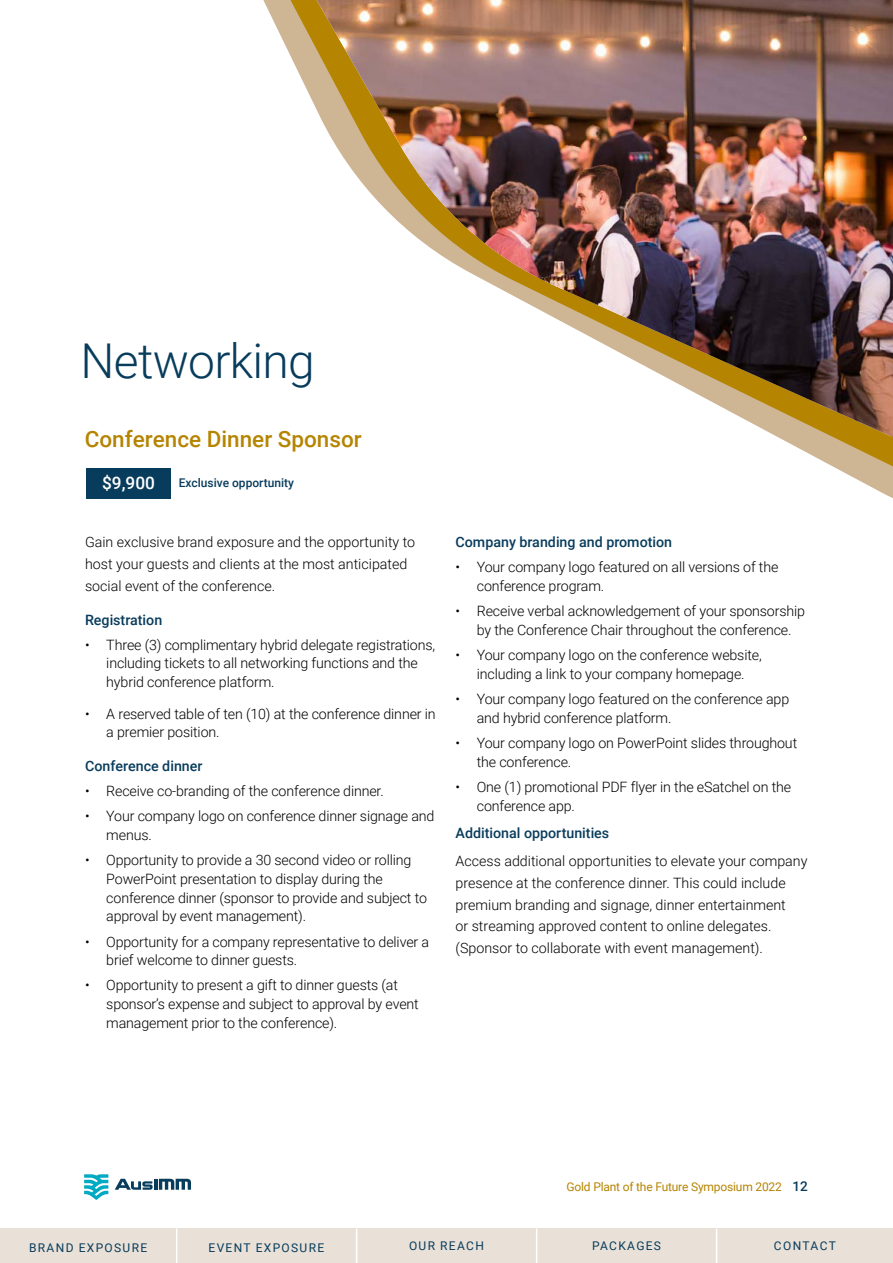
<style>
.page{position:relative;width:893px;height:1263px;background:#fff}
.page>*{position:absolute;margin:0;border:0;box-sizing:border-box;transform-origin:0 0}
.t1{font:300 48px "Roboto";letter-spacing:-.015em;color:#083c5c}
.t2{font:500 22.5px "Roboto";color:#b58400}
.t3{font:500 17.25px "Roboto";color:#fff}
.t4{font:300 14.25px/18.8px "Roboto";letter-spacing:-.01em;color:#000}
.t5{font:500 14.25px "Roboto";color:#083c5c}
.t6{font:12px "Roboto";letter-spacing:.11em;color:#083c5c}
.t7{font:12px "Roboto";letter-spacing:-.015em;color:#b58400}
.t8{font:500 12px "Roboto";color:#083c5c}
.s1{font-weight:500;font-size:13.5px;color:#083c5c}
</style>
<div class="page">
<svg style="left:115px;top:1179px;width:76px;height:11px"></svg>
<svg style="left:84px;top:1174px;width:24px;height:26px"></svg>
<div style="left:86px;top:468px;width:85px;height:30px;background:#083c5c"></div>
<div style="left:0;top:1229px;width:176px;height:34px;background:#e9e0d7"></div>
<div style="left:176px;top:1229px;width:180px;height:34px;background:#e9e0d7"></div>
<div style="left:356px;top:1229px;width:180px;height:34px;background:#e9e0d7"></div>
<div style="left:536px;top:1229px;width:181px;height:34px;background:#e9e0d7"></div>
<div style="left:717px;top:1229px;width:176px;height:34px;background:#e9e0d7"></div>
<hr style="left:176px;top:1228px;width:1px;height:35px;background:#fff">
<hr style="left:356px;top:1228px;width:1px;height:35px;background:#fff">
<hr style="left:536px;top:1228px;width:1px;height:35px;background:#fff">
<hr style="left:716px;top:1228px;width:1px;height:35px;background:#fff">
<svg style="left:263px;top:0;width:630px;height:498px"></svg>
<img style="left:317px;top:0;width:576px;height:437px">
<h1 class="t1" style="left:81px;top:327px;width:236px">Networking</h1>
<h2 class="t2" style="left:85px;top:423px;width:278px">Conference Dinner Sponsor</h2>
<p class="t3" style="left:102px;top:471px;width:54px">$9,900</p>
<p class="t8" style="left:179px;top:475px;width:117px">Exclusive opportunity</p>
<p class="t4" style="left:85px;top:531px;width:332px;line-height:21.8px">Gain exclusive brand exposure and the opportunity to host your guests and clients at the most anticipated social event of the conference.</p>
<p class="t5" style="left:85px;top:609px;width:79px">Registration</p>
<p class="t4" style="left:106px;top:635px;width:330px;text-indent:-21px">• Three (3) complimentary hybrid delegate registrations, including tickets to all networking functions and the hybrid conference platform.</p>
<p class="t4" style="left:106px;top:704px;width:331px;text-indent:-21px">• A reserved table of ten (10) at the conference dinner in a premier position.</p>
<p class="t5" style="left:85px;top:756px;width:119px">Conference dinner</p>
<p class="t4" style="left:85px;top:781px;width:300px">• Receive co-branding of the conference dinner.</p>
<p class="t4" style="left:106px;top:806px;width:330px;text-indent:-21px">• Your company logo on conference dinner signage and menus.</p>
<p class="t4" style="left:106px;top:850px;width:322px;text-indent:-21px">• Opportunity to provide a 30 second video or rolling PowerPoint presentation to display during the conference dinner (sponsor to provide and subject to approval by event management).</p>
<p class="t4" style="left:106px;top:931px;width:324px;text-indent:-21px">• Opportunity for a company representative to deliver a brief welcome to dinner guests.</p>
<p class="t4" style="left:106px;top:975px;width:314px;text-indent:-21px">• Opportunity to present a gift to dinner guests (at sponsor’s expense and subject to approval by event management prior to the conference).</p>
<p class="t5" style="left:455px;top:532px;width:218px">Company branding and promotion</p>
<p class="t4" style="left:477px;top:557px;width:303px;text-indent:-21px">• Your company logo featured on all versions of the conference program.</p>
<p class="t4" style="left:455px;top:601px;width:351px;text-align:center">• Receive verbal acknowledgement of your sponsorship by the Conference Chair throughout the conference.</p>
<p class="t4" style="left:455px;top:645px;width:308px;text-align:center">• Your company logo on the conference website, including a link to your company homepage.</p>
<p class="t4" style="left:477px;top:689px;width:314px;text-indent:-21px">• Your company logo featured on the conference app and hybrid conference platform.</p>
<p class="t4" style="left:477px;top:733px;width:322px;text-indent:-21px">• Your company logo on PowerPoint slides throughout the conference.</p>
<p class="t4" style="left:477px;top:777px;width:316px;text-indent:-21px">• One (1) promotional PDF flyer in the eSatchel on the conference app.</p>
<p class="t5" style="left:455px;top:823px;width:155px">Additional opportunities</p>
<p class="t4" style="left:455px;top:849px;width:353px;line-height:21.8px">Access additional opportunities to elevate your company presence at the conference dinner. This could include premium branding and signage, dinner entertainment<br>or streaming approved content to online delegates. (Sponsor to collaborate with event management).</p>
<p class="t7" style="left:567px;top:1179px;width:243px">Gold Plant of the Future Symposium 2022 <span class="s1">12</span></p>
<p class="t6" style="left:29px;top:1239px;width:120px">BRAND EXPOSURE</p>
<p class="t6" style="left:209px;top:1239px;width:117px">EVENT EXPOSURE</p>
<p class="t6" style="left:409px;top:1238px;width:76px">OUR REACH</p>
<p class="t6" style="left:592px;top:1238px;width:71px">PACKAGES</p>
<p class="t6" style="left:774px;top:1238px;width:63px">CONTACT</p>
</div>
